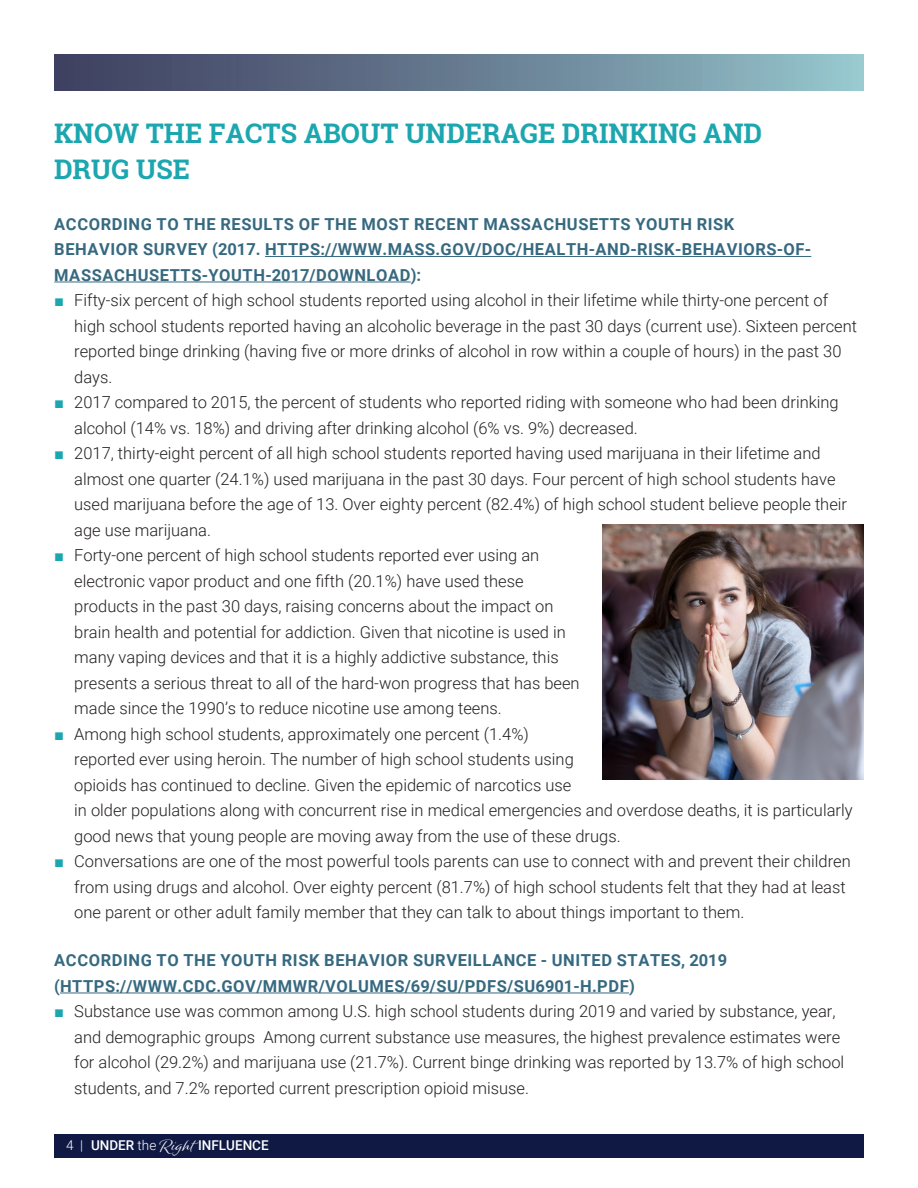
<style>
.page{position:relative;width:918px;height:1188px;background:#fff}
.page>*{position:absolute;margin:0;border:0;box-sizing:border-box;transform-origin:0 0}
.Headline_2{font:700 27px/36px "Roboto Slab";color:#1ca6af}
.t1{font:300 16.5px/25.5px "Roboto";color:#231f20}
.Headline_3{font:700 16.5px/25.5px "Roboto";letter-spacing:.035em;color:#366980}
.t2{font:500 13.5px "Roboto";color:#fff}
.s1{font-family:"Arial";font-weight:400;color:#1ca6af}
.s2{font-weight:300}
.s3{font-family:"Winsome";font-weight:400}
</style>
<div class="page">
<div style="left:54px;top:54px;width:810px;height:37px;background:linear-gradient(to right,#3b3a5c,#94c3ca)"></div>
<div style="left:54px;top:1134px;width:810px;height:24px;background:#0f1943"></div>
<hr style="left:265px;top:256px;width:546px;height:1px;background:#366980">
<hr style="left:54px;top:282px;width:357px;height:1px;background:#366980">
<hr style="left:60px;top:993px;width:569px;height:1px;background:#366980">
<img style="left:603px;top:525px;width:261px;height:255px">
<p class="Headline_2" style="left:54px;top:115px;width:710px">KNOW THE FACTS ABOUT UNDERAGE DRINKING AND<br>DRUG USE</p>
<p class="Headline_3" style="left:54px;top:211px;width:759px">ACCORDING TO THE RESULTS OF THE MOST RECENT MASSACHUSETTS YOUTH RISK<br>BEHAVIOR SURVEY (2017. HTTPS://WWW.MASS.GOV/DOC/HEALTH-AND-RISK-BEHAVIORS-OF-<br>MASSACHUSETTS-YOUTH-2017/DOWNLOAD):</p>
<p class="t1" style="left:74px;top:287px;width:784px;text-indent:-20px"><span class="s1">■</span> Fifty-six percent of high school students reported using alcohol in their lifetime while thirty-one percent of high school students reported having an alcoholic beverage in the past 30 days (current use). Sixteen percent reported binge drinking (having five or more drinks of alcohol in row within a couple of hours) in the past 30 days.</p>
<p class="t1" style="left:74px;top:389px;width:766px;text-indent:-20px"><span class="s1">■</span> 2017 compared to 2015, the percent of students who reported riding with someone who had been drinking alcohol (14% vs. 18%) and driving after drinking alcohol (6% vs. 9%) decreased.</p>
<p class="t1" style="left:74px;top:440px;width:774px;text-indent:-20px"><span class="s1">■</span> 2017, thirty-eight percent of all high school students reported having used marijuana in their lifetime and almost one quarter (24.1%) used marijuana in the past 30 days. Four percent of high school students have used marijuana before the age of 13. Over eighty percent (82.4%) of high school student believe people their age use marijuana.</p>
<p class="t1" style="left:74px;top:542px;width:507px;text-indent:-20px"><span class="s1">■</span> Forty-one percent of high school students reported ever using an electronic vapor product and one fifth (20.1%) have used these products in the past 30 days, raising concerns about the impact on brain health and potential for addiction. Given that nicotine is used in many vaping devices and that it is a highly addictive substance, this presents a serious threat to all of the hard-won progress that has been made since the 1990’s to reduce nicotine use among teens.</p>
<p class="t1" style="left:74px;top:721px;width:780px;text-indent:-20px"><span class="s1">■</span> Among high school students, approximately one percent (1.4%)<br>reported ever using heroin. The number of high school students using<br>opioids has continued to decline. Given the epidemic of narcotics use<br>in older populations along with concurrent rise in medical emergencies and overdose deaths, it is particularly good news that young people are moving away from the use of these drugs.</p>
<p class="t1" style="left:74px;top:848px;width:778px;text-indent:-20px"><span class="s1">■</span> Conversations are one of the most powerful tools parents can use to connect with and prevent their children from using drugs and alcohol. Over eighty percent (81.7%) of high school students felt that they had at least one parent or other adult family member that they can talk to about things important to them.</p>
<p class="Headline_3" style="left:54px;top:947px;width:675px">ACCORDING TO THE YOUTH RISK BEHAVIOR SURVEILLANCE - UNITED STATES, 2019 (HTTPS://WWW.CDC.GOV/MMWR/VOLUMES/69/SU/PDFS/SU6901-H.PDF)</p>
<p class="t1" style="left:74px;top:998px;width:772px;text-indent:-20px"><span class="s1">■</span> Substance use was common among U.S. high school students during 2019 and varied by substance, year, and demographic groups Among current substance use measures, the highest prevalence estimates were for alcohol (29.2%) and marijuana use (21.7%). Current binge drinking was reported by 13.7% of high school students, and 7.2% reported current prescription opioid misuse.</p>
<p class="t2" style="left:66px;top:1136px;width:204px"><span class="s2">4 |</span> UNDER <span class="s2">the</span> <span class="s3">Right</span> INFLUENCE</p>
</div>
